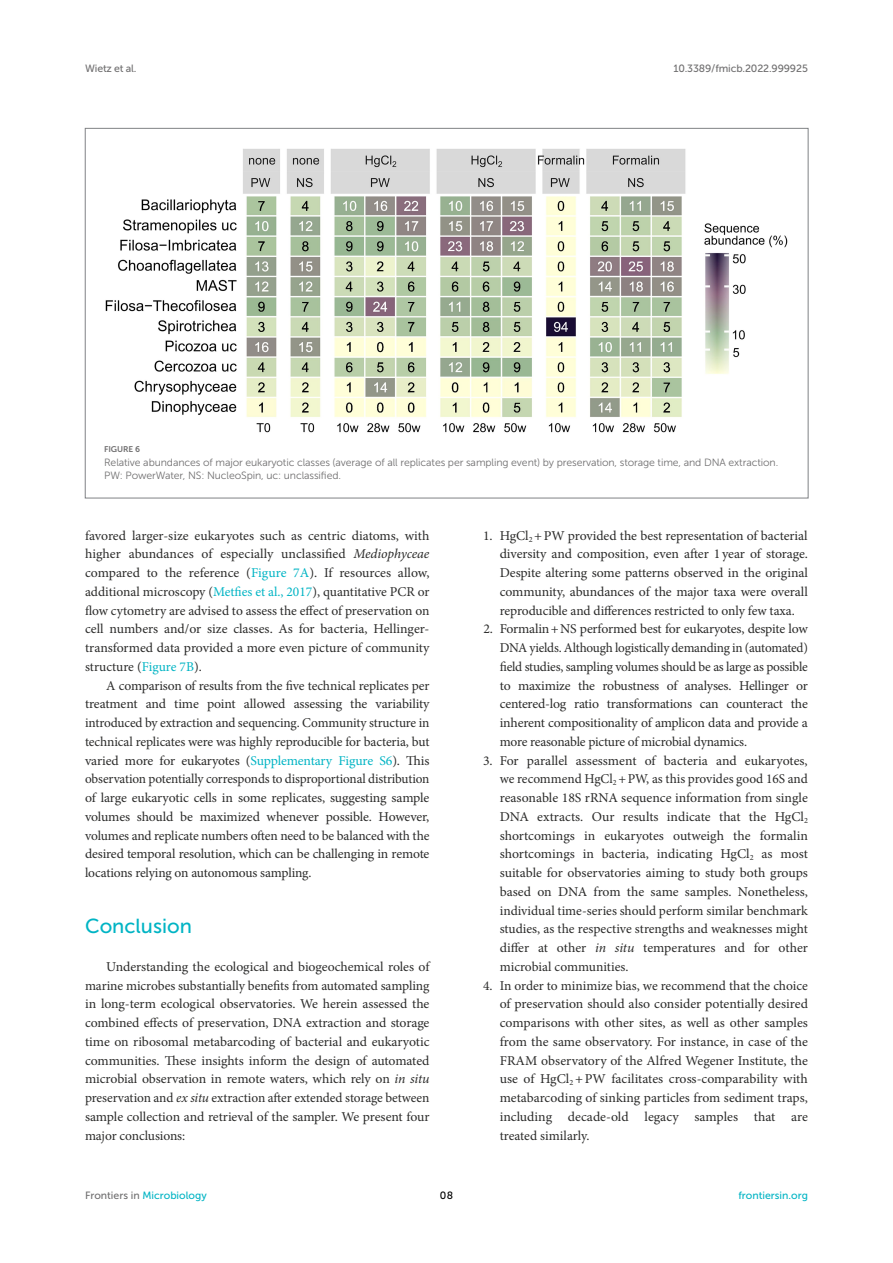
<style>
.page{position:relative;width:893px;height:1263px;background:#fff}
.page>*{position:absolute;margin:0;border:0;box-sizing:border-box;transform-origin:0 0}
.HEAD_1{font:20.25px "Museo Sans 500";color:#00b4c4}
.TEXT_FLUSH{font:13.5px/18.8px "Minion Pro";letter-spacing:-.01em;color:#2b2b2a;text-align:justify}
.NL_MID{font:13.5px/18.8px "Minion Pro";letter-spacing:-.01em;color:#2b2b2a;text-align:justify}
.NL_BLW{font:13.5px/18.8px "Minion Pro";color:#2b2b2a;text-align:justify}
.NL_ABV{font:13.5px/18.8px "Minion Pro";letter-spacing:-.005em;color:#2b2b2a;text-align:justify}
.FIG_LEG{font:10.5px/13.5px "Museo Sans 300";letter-spacing:-.01em;color:#706f70}
.t1{font:10.5px "Museo Sans 500";color:#00b4c4}
.t2{font:10.5px "Museo Sans 500";letter-spacing:-.015em;color:#706f70}
.t3{font:10.5px "Museo Sans 500";color:#000}
.FIG_HD{font:8.25px "Museo Sans 700";letter-spacing:-.01em;color:#706f70}
.s1{font-style:italic}
.s2{color:#00b4c4}
.s3{color:#706f70}
</style>
<div class="page">
<img style="left:105px;top:149px;width:683px;height:284px">
<p class="t2" style="left:85px;top:63px;width:53px">Wietz et al.</p>
<p class="t2" style="left:673px;top:63px;width:136px">10.3389/fmicb.2022.999925</p>
<p class="FIG_HD" style="left:104px;top:445px;width:37px">FIGURE 6</p>
<p class="FIG_LEG" style="left:104px;top:455px;width:676px">Relative abundances of major eukaryotic classes (average of all replicates per sampling event) by preservation, storage time, and DNA extraction.<br>PW: PowerWater, NS: NucleoSpin, uc: unclassified.</p>
<p class="TEXT_FLUSH" style="left:85px;top:526px;width:346px">favored larger-size eukaryotes such as centric diatoms, with higher abundances of especially unclassified <span class="s1">Mediophyceae </span>compared to the reference (<span class="s2">Figure 7A</span>). If resources allow, additional microscopy (<span class="s2">Metfies et al., 2017</span>), quantitative PCR or flow cytometry are advised to assess the effect of preservation on cell numbers and/or size classes. As for bacteria, Hellinger&shy;transformed data provided a more even picture of community structure (<span class="s2">Figure 7B</span>).</p>
<p class="TEXT_FLUSH" style="left:85px;top:676px;width:346px;text-indent:21px">A comparison of results from the five technical replicates per treatment and time point allowed assessing the variability introduced by extraction and sequencing. Community structure in technical replicates were was highly reproducible for bacteria, but varied more for eukaryotes (<span class="s2">Supplementary Figure S6</span>). This observation potentially corresponds to disproportional distribution of large eukaryotic cells in some replicates, suggesting sample volumes should be maximized whenever possible. However, volumes and replicate numbers often need to be balanced with the desired temporal resolution, which can be challenging in remote locations relying on autonomous sampling.</p>
<p class="HEAD_1" style="left:85px;top:915px;width:108px">Conclusion</p>
<p class="TEXT_FLUSH" style="left:85px;top:957px;width:346px;text-indent:21px">Understanding the ecological and biogeochemical roles of marine microbes substantially benefits from automated sampling in long-term ecological observatories. We herein assessed the combined effects of preservation, DNA extraction and storage time on ribosomal metabarcoding of bacterial and eukaryotic communities. These insights inform the design of automated microbial observation in remote waters, which rely on <span class="s1">in situ </span>preservation and <span class="s1">ex situ</span> extraction after extended storage between sample collection and retrieval of the sampler. We present four major conclusions:</p>
<p class="NL_ABV" style="left:500px;top:526px;width:310px;text-indent:-17px">1. HgCl<sub>2</sub> +PW provided the best representation of bacterial diversity and composition, even after 1year of storage.<br>Despite altering some patterns observed in the original community, abundances of the major taxa were overall reproducible and differences restricted to only few taxa.</p>
<p class="NL_MID" style="left:500px;top:620px;width:310px;text-indent:-16px">2. Formalin+NS performed best for eukaryotes, despite low DNA yields. Although logistically demanding in (automated) field studies, sampling volumes should be as large as possible to maximize the robustness of analyses. Hellinger or centered-log ratio transformations can counteract the inherent compositionality of amplicon data and provide a more reasonable picture of microbial dynamics.</p>
<p class="NL_MID" style="left:500px;top:751px;width:310px;text-indent:-17px">3. For parallel assessment of bacteria and eukaryotes, we recommend HgCl<sub>2</sub> +PW, as this provides good 16S and reasonable 18S rRNA sequence information from single DNA extracts. Our results indicate that the HgCl<sub>2 </sub>shortcomings in eukaryotes outweigh the formalin shortcomings in bacteria, indicating HgCl<sub>2</sub> as most suitable for observatories aiming to study both groups based on DNA from the same samples. Nonetheless, individual time-series should perform similar benchmark studies, as the respective strengths and weaknesses might differ at other <span class="s1">in situ</span> temperatures and for other microbial communities.</p>
<p class="NL_BLW" style="left:500px;top:976px;width:310px;text-indent:-17px">4. In order to minimize bias, we recommend that the choice of preservation should also consider potentially desired comparisons with other sites, as well as other samples from the same observatory. For instance, in case of the FRAM observatory of the Alfred Wegener Institute, the use of HgCl<sub>2</sub> +PW facilitates cross-comparability with metabarcoding of sinking particles from sediment traps, including decade-old legacy samples that are treated similarly.</p>
<p class="t1" style="left:85px;top:1190px;width:123px"><span class="s3">Frontiers in</span> Microbiology</p>
<p class="t3" style="left:440px;top:1190px;width:15px">08</p>
<p class="t1" style="left:738px;top:1190px;width:71px">frontiersin.org</p>
</div>
